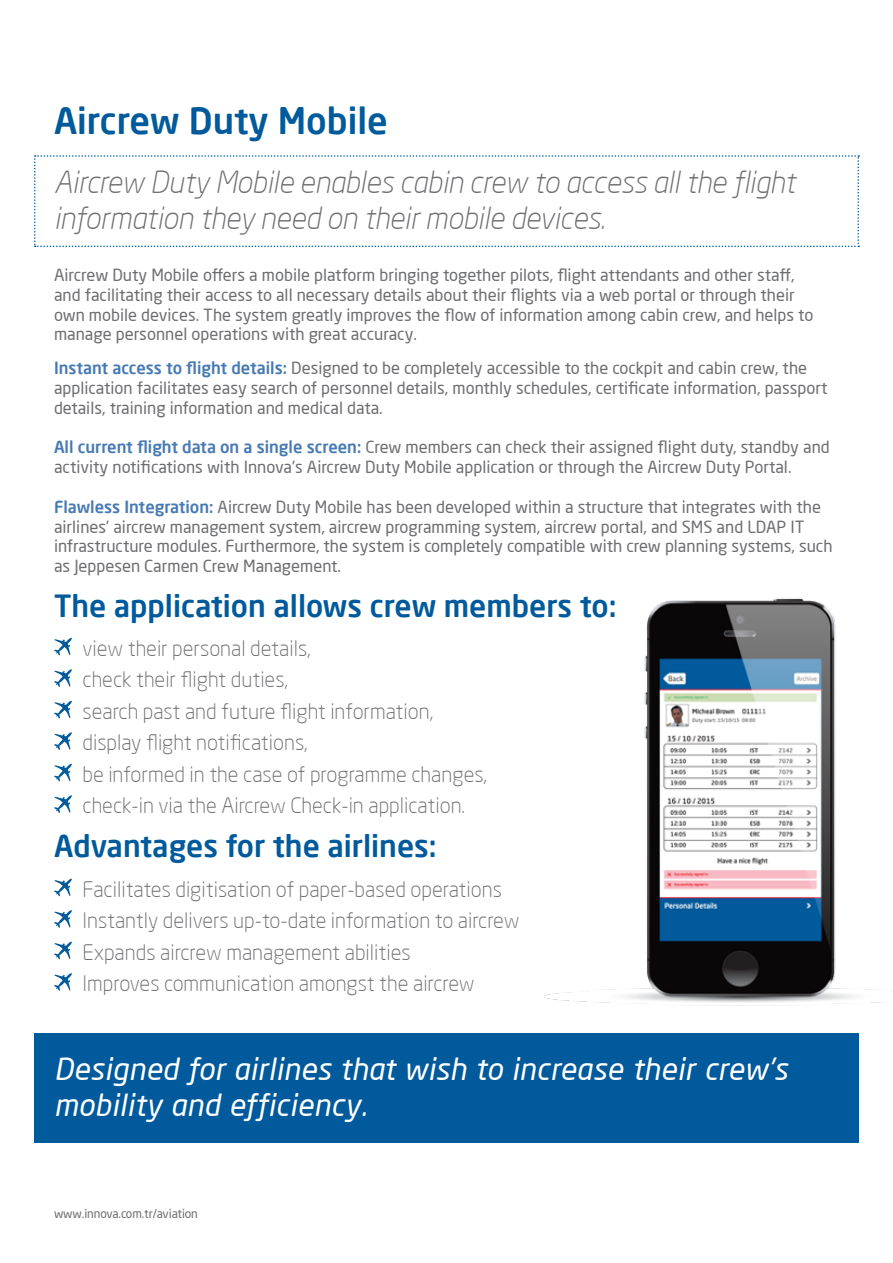
<style>
.page{position:relative;width:893px;height:1263px;background:#fff}
.page>*{position:absolute;margin:0;border:0;box-sizing:border-box;transform-origin:0 0}
.t1{font:500 36px "Neo Sans Pro";color:#005a9c}
.t2{font:italic 300 30px/36px "Neo Sans Pro";letter-spacing:-.01em;color:#6d6e71}
.t3{font:italic 30px/36px "Neo Sans Pro";letter-spacing:.01em;color:#fff}
.t4{font:500 30px "Neo Sans Pro";color:#005a9c}
.t5{font:300 21px/31.5px "Neo Sans Pro";color:#6d6e71}
.t6{font:16.5px/19.8px "Neo Sans Pro";color:#6d6e71}
.t7{font:12px "Neo Sans Pro";letter-spacing:-.01em;color:#6d6e71}
.s1{font-weight:500;color:#477ab3}
</style>
<div class="page">
<svg style="left:34px;top:155px;width:825px;height:92px"></svg>
<img style="left:544px;top:598px;width:339px;height:408px">
<svg style="left:54px;top:637px;width:18px;height:19px"></svg>
<svg style="left:54px;top:669px;width:18px;height:18px"></svg>
<svg style="left:54px;top:700px;width:18px;height:19px"></svg>
<svg style="left:54px;top:732px;width:18px;height:18px"></svg>
<svg style="left:54px;top:763px;width:18px;height:19px"></svg>
<svg style="left:54px;top:795px;width:18px;height:18px"></svg>
<svg style="left:54px;top:878px;width:18px;height:18px"></svg>
<svg style="left:54px;top:910px;width:18px;height:18px"></svg>
<svg style="left:54px;top:941px;width:18px;height:18px"></svg>
<svg style="left:54px;top:973px;width:18px;height:18px"></svg>
<div style="left:34px;top:1033px;width:825px;height:110px;background:#005a9c"></div>
<h1 class="t1" style="left:54px;top:98px;width:335px">Aircrew Duty Mobile</h1>
<h2 class="t2" style="left:54px;top:164px;width:743px">Aircrew Duty Mobile enables cabin crew to access all the flight information they need on their mobile devices.</h2>
<p class="t6" style="left:54px;top:265px;width:761px">Aircrew Duty Mobile offers a mobile platform bringing together pilots, flight attendants and other staff, and facilitating their access to all necessary details about their flights via a web portal or through their own mobile devices. The system greatly improves the flow of information among cabin crew, and helps to manage personnel operations with great accuracy.</p>
<p class="t6" style="left:54px;top:358px;width:775px"><span class="s1">Instant access to flight details:</span> Designed to be completely accessible to the cockpit and cabin crew, the application facilitates easy search of personnel details, monthly schedules, certificate information, passport details, training information and medical data.</p>
<p class="t6" style="left:54px;top:437px;width:777px"><span class="s1">All current flight data on a single screen:</span> Crew members can check their assigned flight duty, standby and activity notifications with Innova’s Aircrew Duty Mobile application or through the Aircrew Duty Portal.</p>
<p class="t6" style="left:54px;top:497px;width:780px"><span class="s1">Flawless Integration:</span> Aircrew Duty Mobile has been developed within a structure that integrates with the airlines’ aircrew management system, aircrew programming system, aircrew portal, and SMS and LDAP IT infrastructure modules. Furthermore, the system is completely compatible with crew planning systems, such as Jeppesen Carmen Crew Management.</p>
<h2 class="t4" style="left:54px;top:586px;width:564px">The application allows crew members to:</h2>
<p class="t5" style="left:83px;top:632px;width:406px">view their personal details,<br>check their flight duties,<br>search past and future flight information, display flight notifications,<br>be informed in the case of programme changes, check-in via the Aircrew Check-in application.</p>
<h2 class="t4" style="left:54px;top:827px;width:384px">Advantages for the airlines:</h2>
<p class="t5" style="left:83px;top:873px;width:439px">Facilitates digitisation of paper-based operations Instantly delivers up-to-date information to aircrew Expands aircrew management abilities<br>Improves communication amongst the aircrew</p>
<h2 class="t3" style="left:54px;top:1051px;width:735px">Designed for airlines that wish to increase their crew’s mobility and efficiency.</h2>
<p class="t7" style="left:54px;top:1206px;width:145px">www.innova.com.tr/aviation</p>
</div>
